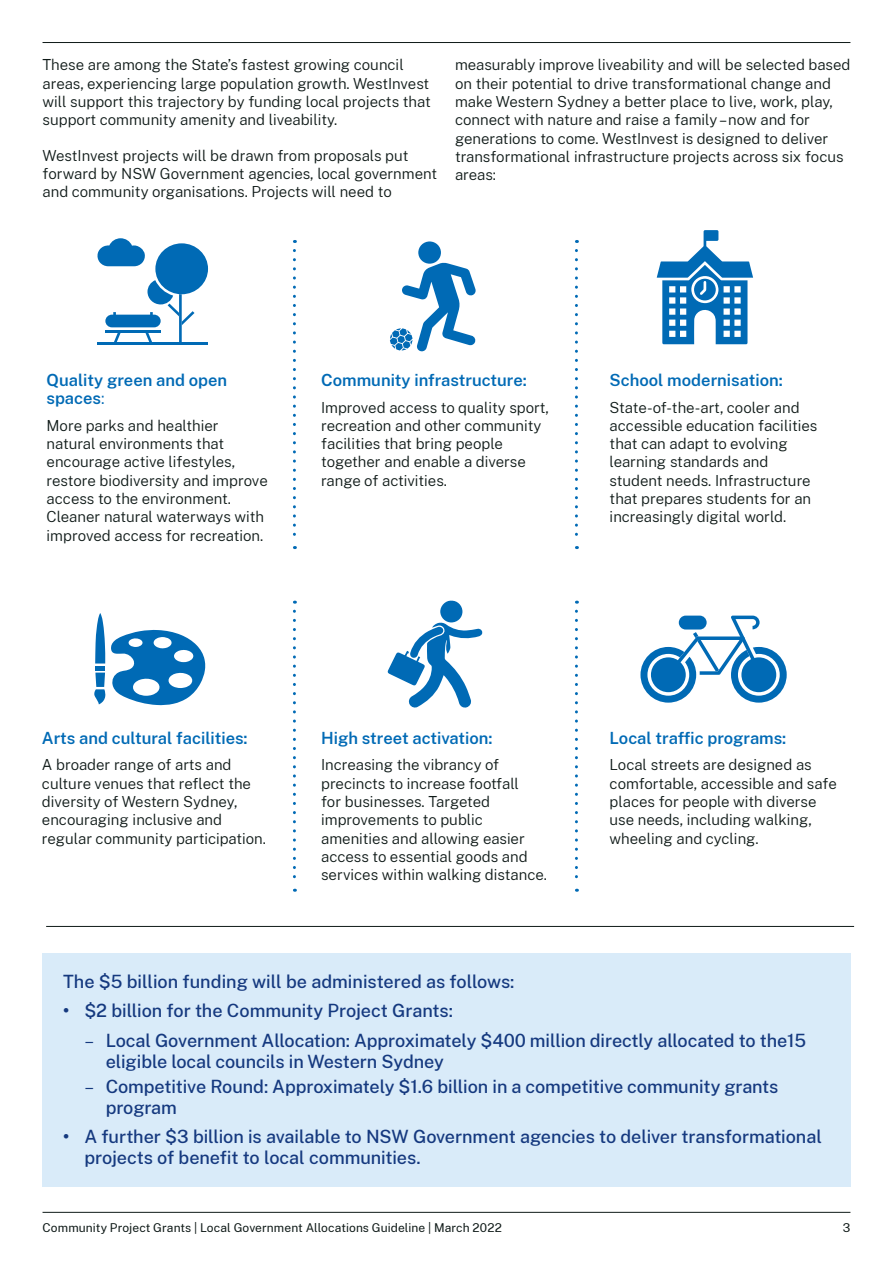
<style>
.page{position:relative;width:893px;height:1263px;background:#fff}
.page>*{position:absolute;margin:0;border:0;box-sizing:border-box;transform-origin:0 0}
.Body{font:500 18px/21px "Public Sans";letter-spacing:-.005em;color:#15397f}
.Body-2{font:600 16.5px/18.3px "Public Sans";color:#006ab5}
.Body-3{font:300 15px/18.3px "Public Sans";color:#0f1a18}
.t1{font:12px "Public Sans";letter-spacing:.005em;color:#0f1a18}
.s1{font-weight:300}
.s2{font-weight:700}
</style>
<div class="page">
<hr style="left:43px;top:42px;width:807px;height:1px;background:#0f1a18">
<div style="left:42px;top:953px;width:808px;height:234px;background:#d9ebf9"></div>
<hr style="left:46px;top:926px;width:808px;height:1px;background:#0f1a18">
<svg style="left:97px;top:238px;width:48px;height:28px"></svg>
<div style="left:155px;top:243px;width:53px;height:51px;background:#006ab5;border-radius:50%"></div>
<svg style="left:105px;top:280px;width:89px;height:63px"></svg>
<hr style="left:97px;top:343px;width:111px;height:2px;background:#006ab5">
<svg style="left:657px;top:230px;width:96px;height:114px"></svg>
<svg style="left:640px;top:616px;width:147px;height:87px"></svg>
<div style="left:440px;top:600px;width:22px;height:22px;background:#006ab5;border-radius:50%"></div>
<svg style="left:387px;top:622px;width:96px;height:86px"></svg>
<div style="left:418px;top:241px;width:23px;height:23px;background:#006ab5;border-radius:50%"></div>
<svg style="left:390px;top:263px;width:86px;height:88px"></svg>
<svg style="left:94px;top:613px;width:111px;height:92px"></svg>
<hr style="left:95px;top:666px;width:10px;height:4px;background:#006ab5">
<svg style="left:293px;top:250px;width:3px;height:299px"></svg>
<svg style="left:575px;top:250px;width:3px;height:299px"></svg>
<svg style="left:293px;top:611px;width:3px;height:281px"></svg>
<svg style="left:575px;top:611px;width:3px;height:281px"></svg>
<hr style="left:43px;top:1212px;width:807px;height:1px;background:#0f1a18">
<p class="Body-3" style="left:43px;top:55px;width:390px">These are among the State’s fastest growing council areas, experiencing large population growth. WestInvest will support this trajectory by funding local projects that support community amenity and liveability.</p>
<p class="Body-3" style="left:43px;top:145px;width:396px">WestInvest projects will be drawn from proposals put forward by NSW Government agencies, local government and community organisations. Projects will need to</p>
<p class="Body-3" style="left:455px;top:55px;width:397px">measurably improve liveability and will be selected based on their potential to drive transformational change and make Western Sydney a better place to live, work, play, connect with nature and raise a family – now and for generations to come. WestInvest is designed to deliver transformational infrastructure projects across six focus areas:</p>
<p class="Body-2" style="left:47px;top:370px;width:182px">Quality green and open spaces<span class="s1">:</span></p>
<p class="Body-3" style="left:47px;top:416px;width:223px">More parks and healthier natural environments that encourage active lifestyles, restore biodiversity and improve access to the environment.<br>Cleaner natural waterways with improved access for recreation.</p>
<p class="Body-2" style="left:321px;top:370px;width:207px">Community infrastructure:</p>
<p class="Body-3" style="left:321px;top:397px;width:229px">Improved access to quality sport, recreation and other community facilities that bring people together and enable a diverse range of activities.</p>
<p class="Body-2" style="left:610px;top:370px;width:175px">School modernisation:</p>
<p class="Body-3" style="left:610px;top:397px;width:209px">State-of-the-art, cooler and accessible education facilities that can adapt to evolving learning standards and student needs. Infrastructure that prepares students for an increasingly digital world.</p>
<p class="Body-2" style="left:42px;top:727px;width:207px">Arts and cultural facilities:</p>
<p class="Body-3" style="left:42px;top:755px;width:226px">A broader range of arts and culture venues that reflect the diversity of Western Sydney, encouraging inclusive and regular community participation.</p>
<p class="Body-2" style="left:321px;top:727px;width:173px">High street activation:</p>
<p class="Body-3" style="left:321px;top:755px;width:227px">Increasing the vibrancy of precincts to increase footfall<br>for businesses. Targeted improvements to public amenities and allowing easier access to essential goods and services within walking distance.</p>
<p class="Body-2" style="left:610px;top:727px;width:178px">Local traffic programs:</p>
<p class="Body-3" style="left:610px;top:755px;width:229px">Local streets are designed as comfortable, accessible and safe places for people with diverse use needs, including walking, wheeling and cycling.</p>
<p class="Body" style="left:63px;top:970px;width:453px">The $5 billion funding will be administered as follows:</p>
<p class="Body" style="left:63px;top:999px;width:391px"><span class="s2">•</span> $2 billion for the Community Project Grants:</p>
<p class="Body" style="left:106px;top:1029px;width:702px;text-indent:-21px"><span class="s1">–</span> Local Government Allocation: Approximately $400 million directly allocated to the15 eligible local councils in Western Sydney</p>
<p class="Body" style="left:106px;top:1075px;width:674px;text-indent:-21px"><span class="s1">–</span> Competitive Round: Approximately $1.6 billion in a competitive community grants program</p>
<p class="Body" style="left:84px;top:1125px;width:739px;text-indent:-21px"><span class="s2">•</span> A further $3 billion is available to NSW Government agencies to deliver transformational projects of benefit to local communities.</p>
<p class="t1" style="left:43px;top:1219px;width:461px">Community Project Grants | Local Government Allocations Guideline | March 2022</p>
<p class="t1" style="left:843px;top:1219px;width:9px">3</p>
</div>
